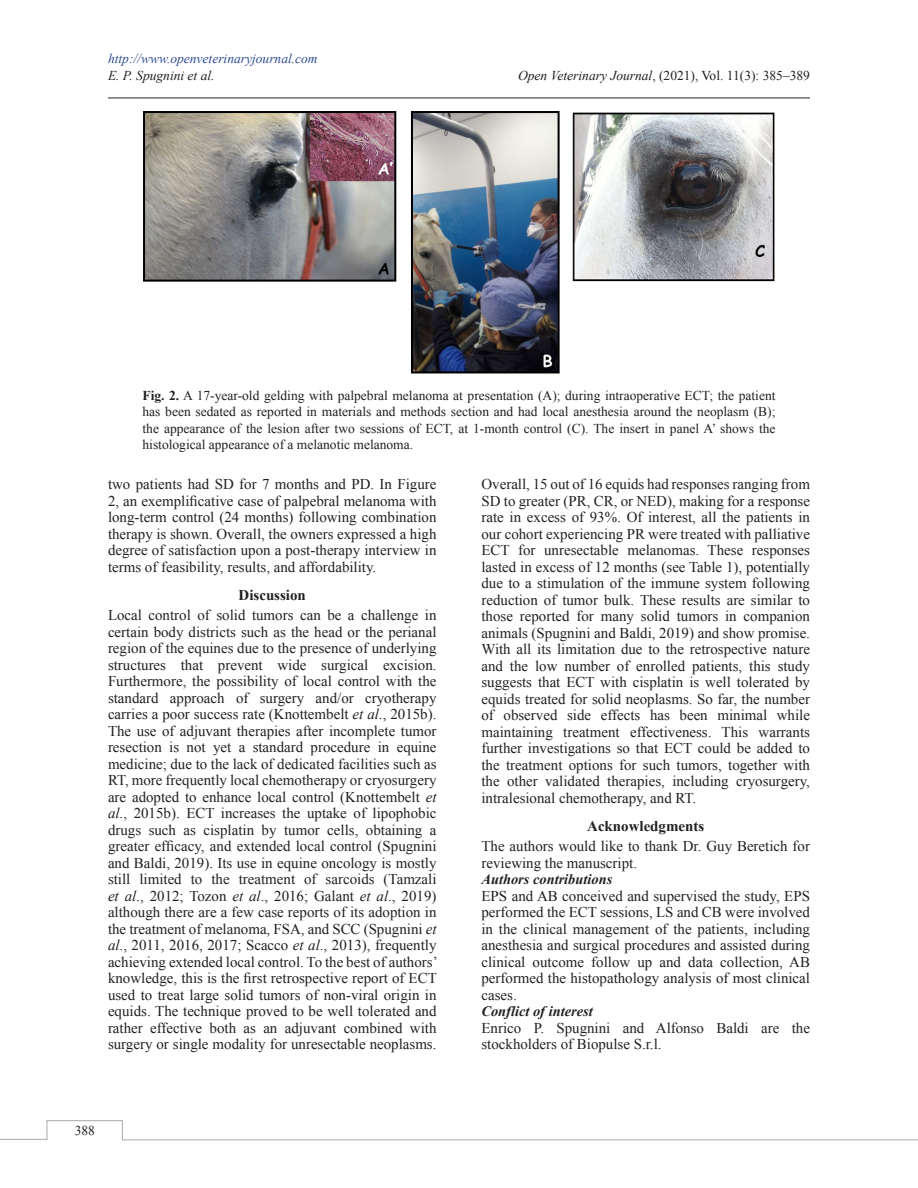
<style>
.page{position:relative;width:918px;height:1188px;background:#fff}
.page>*{position:absolute;margin:0;border:0;box-sizing:border-box;transform-origin:0 0}
.Para{font:15px/16.5px "Times New Roman";color:#231f20;text-align:justify}
.A_Head{font:700 15px "Times New Roman";color:#231f20}
.B_Head{font:italic 700 14.4px "Times New Roman";color:#231f20}
.Fig_Caption{font:13.5px/16.2px "Times New Roman";color:#231f20;text-align:justify}
.t1{font:italic 13.5px "Times New Roman";color:#304d94}
.t2{font:italic 13.5px "Times New Roman";color:#231f20}
.s1{font-style:italic}
.s2{font-weight:700}
</style>
<div class="page">
<hr style="left:108px;top:98px;width:702px;height:1px;background:#231f20">
<svg style="left:0;top:1120px;width:918px;height:21px"></svg>
<img style="left:143px;top:111px;width:632px;height:263px">
<p class="t1" style="left:108px;top:50px;width:211px">http://www.openveterinaryjournal.com</p>
<p class="t2" style="left:108px;top:66px;width:108px">E. P. Spugnini et al.</p>
<p class="Fig_Caption" style="left:518px;top:67px;width:293px"><span class="s1">Open Veterinary Journal</span>, (2021), Vol. 11(3): 385–389</p>
<p class="Fig_Caption" style="left:142px;top:387px;width:635px"><span class="s2">Fig. 2.</span> A 17-year-old gelding with palpebral melanoma at presentation (A); during intraoperative ECT; the patient has been sedated as reported in materials and methods section and had local anesthesia around the neoplasm (B); the appearance of the lesion after two sessions of ECT, at 1-month control (C). The insert in panel A’ shows the histological appearance of a melanotic melanoma.</p>
<p class="Para" style="left:108px;top:476px;width:330px">two patients had SD for 7 months and PD. In Figure 2, an exemplificative case of palpebral melanoma with long-term control (24 months) following combination therapy is shown. Overall, the owners expressed a high degree of satisfaction upon a post-therapy interview in terms of feasibility, results, and affordability.</p>
<p class="A_Head" style="left:239px;top:585px;width:69px">Discussion</p>
<p class="Para" style="left:108px;top:607px;width:331px">Local control of solid tumors can be a challenge in certain body districts such as the head or the perianal region of the equines due to the presence of underlying structures that prevent wide surgical excision.<br>Furthermore, the possibility of local control with the standard approach of surgery and/or cryotherapy carries a poor success rate (Knottembelt <span class="s1">et al</span>., 2015b).<br>The use of adjuvant therapies after incomplete tumor resection is not yet a standard procedure in equine medicine; due to the lack of dedicated facilities such as RT, more frequently local chemotherapy or cryosurgery are adopted to enhance local control (Knottembelt <span class="s1">et al</span>., 2015b). ECT increases the uptake of lipophobic drugs such as cisplatin by tumor cells, obtaining a greater efficacy, and extended local control (Spugnini and Baldi, 2019). Its use in equine oncology is mostly still limited to the treatment of sarcoids (Tamzali <span class="s1">et al</span>., 2012; Tozon <span class="s1">et al</span>., 2016; Galant <span class="s1">et al</span>., 2019) although there are a few case reports of its adoption in the treatment of melanoma, FSA, and SCC (Spugnini <span class="s1">et al</span>., 2011, 2016, 2017; Scacco <span class="s1">et al</span>., 2013), frequently achieving extended local control. To the best of authors’ knowledge, this is the first retrospective report of ECT used to treat large solid tumors of non-viral origin in equids. The technique proved to be well tolerated and rather effective both as an adjuvant combined with surgery or single modality for unresectable neoplasms.</p>
<p class="Para" style="left:482px;top:476px;width:330px">Overall, 15 out of 16 equids had responses ranging from SD to greater (PR, CR, or NED), making for a response rate in excess of 93%. Of interest, all the patients in our cohort experiencing PR were treated with palliative ECT for unresectable melanomas. These responses lasted in excess of 12 months (see Table 1), potentially due to a stimulation of the immune system following reduction of tumor bulk. These results are similar to those reported for many solid tumors in companion animals (Spugnini and Baldi, 2019) and show promise.<br>With all its limitation due to the retrospective nature and the low number of enrolled patients, this study suggests that ECT with cisplatin is well tolerated by equids treated for solid neoplasms. So far, the number of observed side effects has been minimal while maintaining treatment effectiveness. This warrants further investigations so that ECT could be added to the treatment options for such tumors, together with the other validated therapies, including cryosurgery, intralesional chemotherapy, and RT.</p>
<p class="A_Head" style="left:587px;top:816px;width:119px">Acknowledgments</p>
<p class="Para" style="left:482px;top:838px;width:330px">The authors would like to thank Dr. Guy Beretich for reviewing the manuscript.</p>
<p class="B_Head" style="left:482px;top:869px;width:132px">Authors contributions</p>
<p class="Para" style="left:482px;top:887px;width:330px">EPS and AB conceived and supervised the study, EPS performed the ECT sessions, LS and CB were involved in the clinical management of the patients, including anesthesia and surgical procedures and assisted during clinical outcome follow up and data collection, AB performed the histopathology analysis of most clinical cases.</p>
<p class="B_Head" style="left:482px;top:1001px;width:113px">Conflict of interest</p>
<p class="Para" style="left:482px;top:1019px;width:330px">Enrico P. Spugnini and Alfonso Baldi are the stockholders of Biopulse S.r.l.</p>
<p class="Fig_Caption" style="left:75px;top:1122px;width:22px">388</p>
</div>
